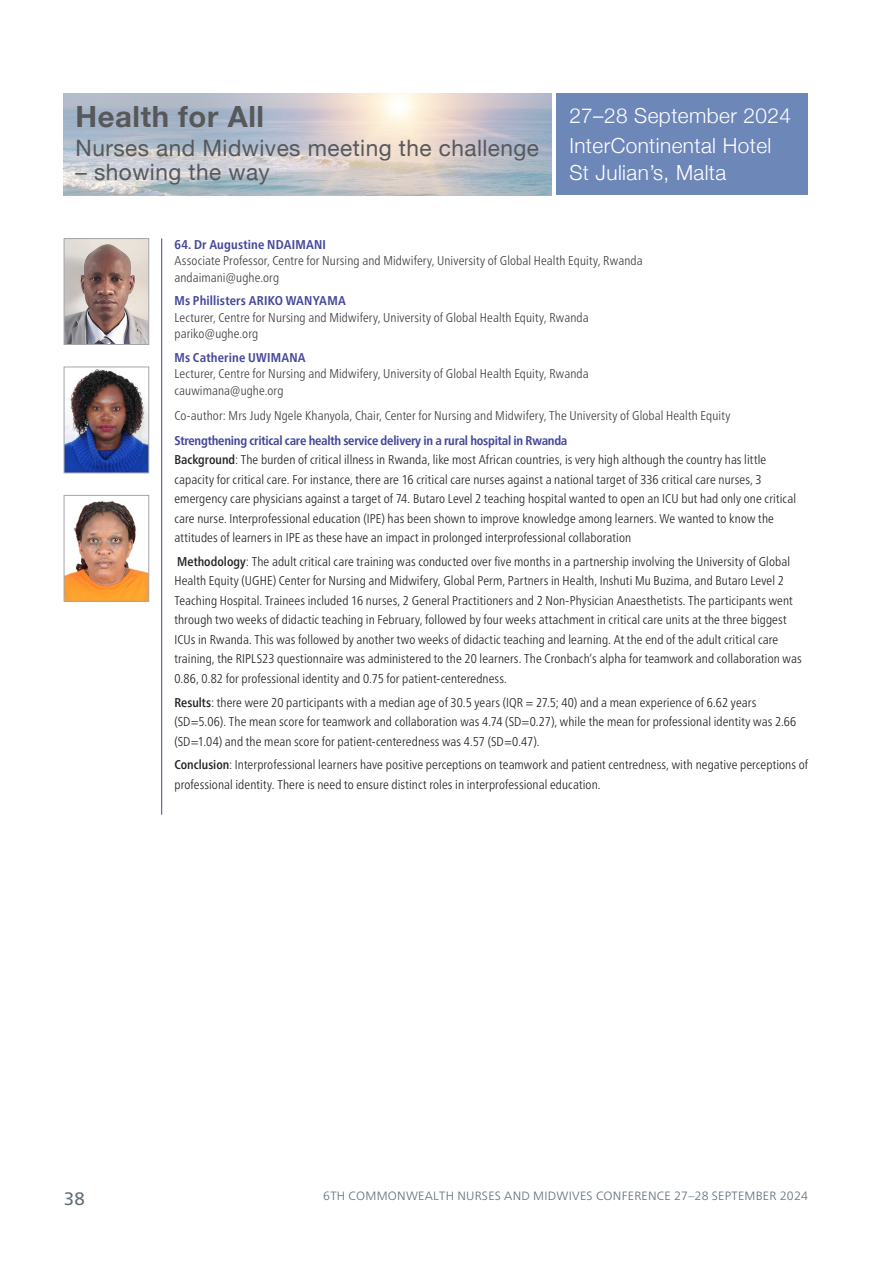
<style>
.page{position:relative;width:893px;height:1263px;background:#fff}
.page>*{position:absolute;margin:0;border:0;box-sizing:border-box;transform-origin:0 0}
.t1{font:700 29.25px "Helvetica Neue";letter-spacing:.02em;color:#57585a}
.t2{font:22.65px "Helvetica Neue";letter-spacing:.02em;color:#57585a}
.t3{font:300 20.85px/29.5px "Helvetica Neue";letter-spacing:.02em;color:#fff}
.t4{font:18px "Frutiger Neue LT";color:#5e6c77}
.t5{font:300 condensed 12.75px/19.5px "Frutiger Neue LT";letter-spacing:.01em;color:#231f20}
.t6{font:300 condensed 12.75px/16.5px "Frutiger Neue LT";letter-spacing:.01em;color:#3e3e3f}
.t7{font:700 condensed 12.75px "Frutiger Neue LT";letter-spacing:.015em;color:#444799}
.t8{font:300 12px "Frutiger Neue LT";letter-spacing:.02em;color:#5e6c77}
.s1{font-weight:700;color:#444799}
.s2{font-weight:500}
</style>
<div class="page">
<div style="left:557px;top:94px;width:251px;height:101px;background:#6e87b9"></div>
<img style="left:64px;top:94px;width:487px;height:101px">
<hr style="left:161px;top:238px;width:1px;height:577px;background:#444799">
<img style="left:66px;top:240px;width:81px;height:103px">
<div style="left:64px;top:238px;width:85px;height:107px;border:1px solid #a5a6ad"></div>
<img style="left:66px;top:369px;width:81px;height:102px">
<div style="left:64px;top:367px;width:85px;height:106px;border:1px solid #a5a6ad"></div>
<img style="left:66px;top:501px;width:81px;height:98px">
<div style="left:64px;top:495px;width:85px;height:106px;border:1px solid #a5a6ad"></div>
<h1 class="t1" style="left:76px;top:94px;width:190px">Health for All</h1>
<h2 class="t2" style="left:76px;top:131px;width:465px">Nurses and Midwives meeting the challenge</h2>
<h2 class="t2" style="left:76px;top:155px;width:196px">– showing the way</h2>
<h3 class="t3" style="left:569px;top:100px;width:223px">27–28 September 2024<br>InterContinental Hotel</h3>
<h3 class="t3" style="left:569px;top:156px;width:158px">St Julian’s, Malta</h3>
<p class="t7" style="left:174px;top:237px;width:153px">64. Dr Augustine NDAIMANI</p>
<p class="t6" style="left:174px;top:252px;width:470px">Associate Professor, Centre for Nursing and Midwifery, University of Global Health Equity, Rwanda andaimani@ughe.org</p>
<p class="t7" style="left:174px;top:293px;width:173px">Ms Phillisters ARIKO WANYAMA</p>
<p class="t6" style="left:174px;top:309px;width:416px">Lecturer, Centre for Nursing and Midwifery, University of Global Health Equity, Rwanda pariko@ughe.org</p>
<p class="t7" style="left:174px;top:350px;width:133px">Ms Catherine UWIMANA</p>
<p class="t6" style="left:174px;top:365px;width:416px">Lecturer, Centre for Nursing and Midwifery, University of Global Health Equity, Rwanda cauwimana@ughe.org</p>
<p class="t6" style="left:174px;top:407px;width:557px">Co-author: Mrs Judy Ngele Khanyola, Chair, Center for Nursing and Midwifery, The University of Global Health Equity</p>
<p class="t5" style="left:174px;top:430px;width:623px"><span class="s1">Strengthening critical care health service delivery in a rural hospital in Rwanda<br></span><span class="s2">Background</span>: The burden of critical illness in Rwanda, like most African countries, is very high although the country has little capacity for critical care. For instance, there are 16 critical care nurses against a national target of 336 critical care nurses, 3 emergency care physicians against a target of 74. Butaro Level 2 teaching hospital wanted to open an ICU but had only one critical care nurse. Interprofessional education (IPE) has been shown to improve knowledge among learners. We wanted to know the attitudes of learners in IPE as these have an impact in prolonged interprofessional collaboration</p>
<p class="t5" style="left:174px;top:552px;width:629px"><span class="s2">Methodology</span>: The adult critical care training was conducted over five months in a partnership involving the University of Global Health Equity (UGHE) Center for Nursing and Midwifery, Global Perm, Partners in Health, Inshuti Mu Buzima, and Butaro Level 2<br>Teaching Hospital. Trainees included 16 nurses, 2 General Practitioners and 2 Non-Physician Anaesthetists. The participants went through two weeks of didactic teaching in February, followed by four weeks attachment in critical care units at the three biggest ICUs in Rwanda. This was followed by another two weeks of didactic teaching and learning. At the end of the adult critical care training, the RIPLS23 questionnaire was administered to the 20 learners. The Cronbach’s alpha for teamwork and collaboration was 0.86, 0.82 for professional identity and 0.75 for patient-centeredness.</p>
<p class="t5" style="left:174px;top:692px;width:623px"><span class="s2">Results</span>: there were 20 participants with a median age of 30.5 years (IQR = 27.5; 40) and a mean experience of 6.62 years (SD=5.06). The mean score for teamwork and collaboration was 4.74 (SD=0.27), while the mean for professional identity was 2.66 (SD=1.04) and the mean score for patient-centeredness was 4.57 (SD=0.47).</p>
<p class="t5" style="left:174px;top:755px;width:635px"><span class="s2">Conclusion</span>: Interprofessional learners have positive perceptions on teamwork and patient centredness, with negative perceptions of professional identity. There is need to ensure distinct roles in interprofessional education.</p>
<h3 class="t4" style="left:64px;top:1188px;width:22px">38</h3>
<p class="t8" style="left:323px;top:1189px;width:486px">6TH COMMONWEALTH NURSES AND MIDWIVES CONFERENCE 27–28 SEPTEMBER 2024</p>
</div>
